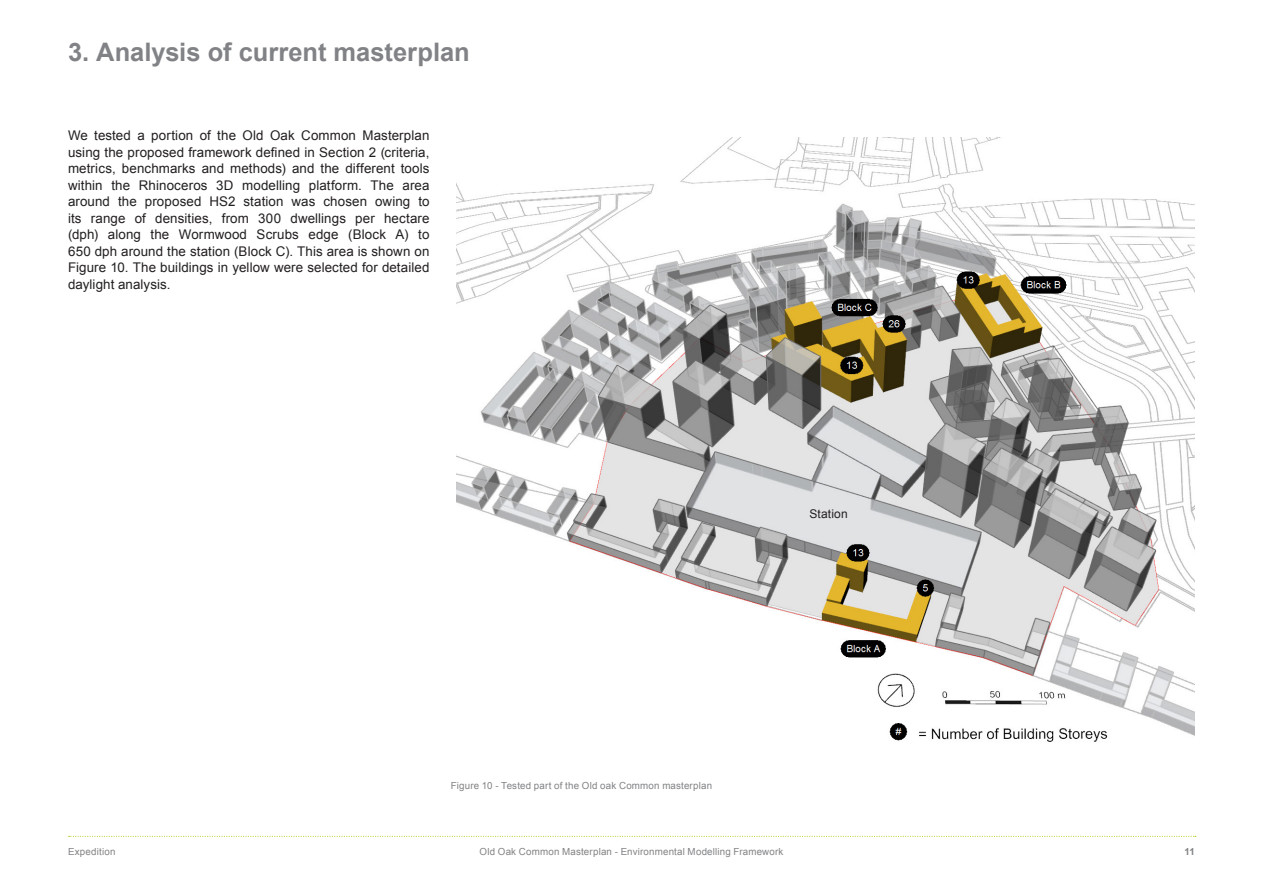
<style>
.page{position:relative;width:1263px;height:893px;background:#fff}
.page>*{position:absolute;margin:0;border:0;box-sizing:border-box;transform-origin:0 0}
.Headings__Bold_Grey{font:700 25.5px "Arial";color:#808285}
.Table_Text__Centered{font:13.35px/16.5px "Arial";letter-spacing:.005em;color:#231f20;text-align:justify}
.Table_Text__Centered-2{font:12px "Arial";letter-spacing:.015em;color:#231f20}
.Image_Captions{font:9.75px "Arial";letter-spacing:.02em;color:#808285}
.t1{font:700 9.75px "Arial";color:#808285}
</style>
<div class="page">
<svg style="left:69px;top:836px;width:1127px;height:1px"></svg>
<img style="left:456px;top:138px;width:739px;height:604px">
<div style="left:456px;top:678px;width:98px;height:92px;background:#fff"></div>
<p class="Headings__Bold_Grey" style="left:68px;top:35px;width:403px">3. Analysis of current masterplan</p>
<p class="Table_Text__Centered" style="left:68px;top:128px;width:363px">We tested a portion of the Old Oak Common Masterplan using the proposed framework defined in Section 2 (criteria, metrics, benchmarks and methods) and the different tools within the Rhinoceros 3D modelling platform. The area around the proposed HS2 station was chosen owing to its range of densities, from 300 dwellings per hectare (dph) along the Wormwood Scrubs edge (Block A) to 650 dph around the station (Block C). This area is shown on Figure 10. The buildings in yellow were selected for detailed daylight analysis.</p>
<p class="Table_Text__Centered-2" style="left:809px;top:506px;width:40px">Station</p>
<p class="Image_Captions" style="left:451px;top:779px;width:263px">Figure 10 - Tested part of the Old oak Common masterplan</p>
<p class="Image_Captions" style="left:68px;top:845px;width:49px">Expedition</p>
<p class="Image_Captions" style="left:479px;top:845px;width:305px">Old Oak Common Masterplan - Environmental Modelling Framework</p>
<p class="t1" style="left:1184px;top:845px;width:12px">11</p>
</div>
